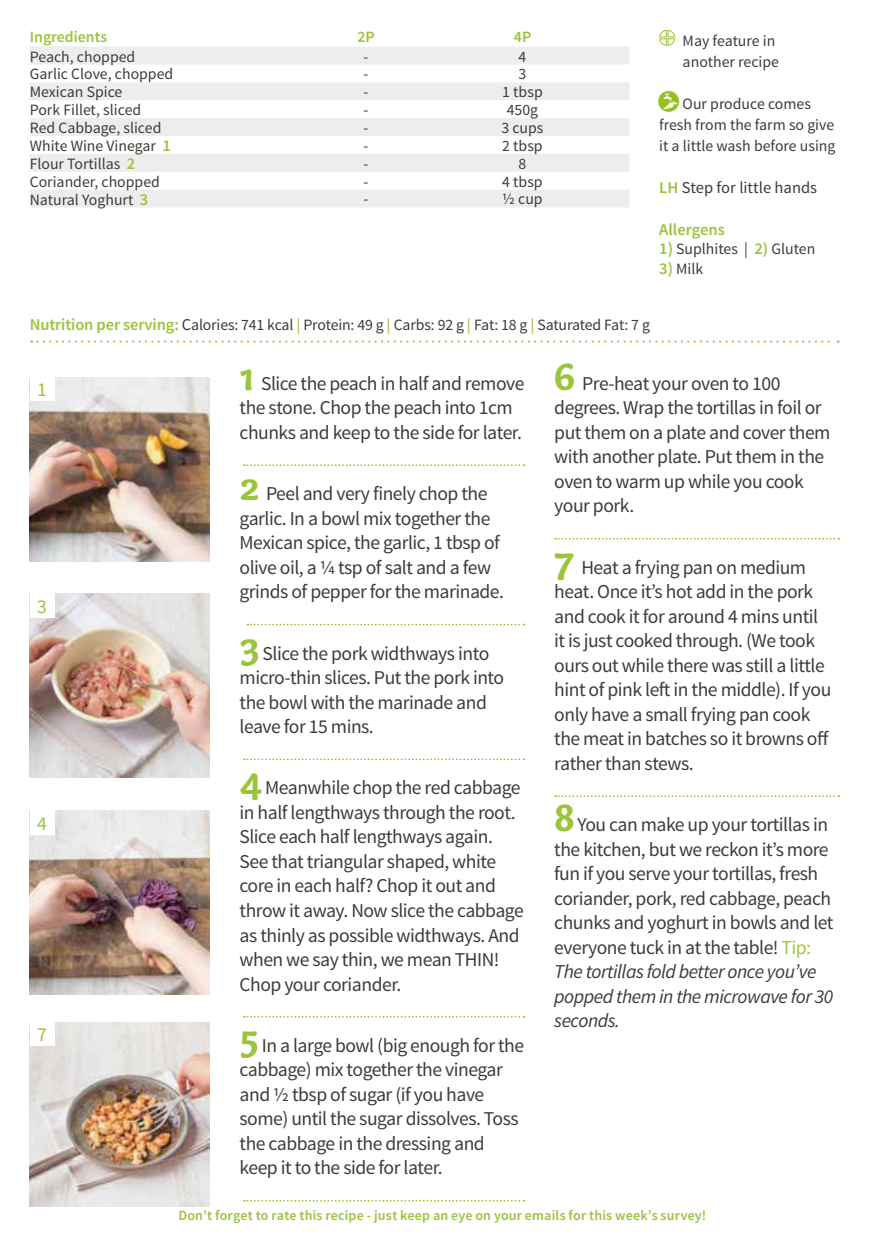
<style>
.page{position:relative;width:869px;height:1241px;background:#fff}
.page>*{position:absolute;margin:0;border:0;box-sizing:border-box;transform-origin:0 0}
.t1{font:19.6px/24.5px "Source Sans Pro";letter-spacing:-.025em;color:#3c3c3b}
.t2{font:19.6px "Source Sans Pro";color:#9ac43a}
.t3{font:16.45px "Source Sans Pro";color:#3c3c3b}
.t4{font:600 16.45px "Source Sans Pro";color:#9ac43a}
.t5{font:15.75px/21px "Source Sans Pro";color:#3c3c3b}
.t6{font:600 15.75px "Source Sans Pro";color:#9ac43a}
.t7{font:600 14px "Source Sans Pro";letter-spacing:.015em;color:#9ac43a}
.s1{font-weight:600;font-size:16.45px;color:#9ac43a}
.s2{font-weight:600;color:#9ac43a}
.s3{font-size:16.45px}
.s4{font-weight:600;color:#a6c94f}
.s5{font-family:"Capucine Basic";font-weight:700;font-size:41.12px;color:#9ac43a}
.s6{color:#a2c73a}
.s7{font-style:italic}
</style>
<div class="page">
<img style="left:30px;top:1022px;width:180px;height:183px">
<img style="left:30px;top:810px;width:180px;height:183px">
<img style="left:30px;top:377px;width:180px;height:184px">
<img style="left:30px;top:593px;width:180px;height:184px">
<svg style="left:30px;top:47px;width:599px;height:160px;fill:#ededed"></svg>
<div style="left:30px;top:376px;width:25px;height:25px;background:#fff"></div>
<div style="left:30px;top:593px;width:25px;height:25px;background:#fff"></div>
<div style="left:30px;top:810px;width:25px;height:25px;background:#fff"></div>
<div style="left:30px;top:1020px;width:25px;height:25px;background:#fff"></div>
<svg style="left:244px;top:464px;width:280px;height:2px"></svg>
<svg style="left:247px;top:623px;width:277px;height:2px"></svg>
<svg style="left:244px;top:758px;width:280px;height:2px"></svg>
<svg style="left:244px;top:1016px;width:280px;height:1px"></svg>
<svg style="left:244px;top:1199px;width:280px;height:2px"></svg>
<svg style="left:555px;top:538px;width:283px;height:1px"></svg>
<svg style="left:555px;top:795px;width:283px;height:2px"></svg>
<svg style="left:659px;top:29px;width:16px;height:17px"></svg>
<svg style="left:658px;top:91px;width:21px;height:21px"></svg>
<svg style="left:31px;top:340px;width:807px;height:2px"></svg>
<p class="t6" style="left:30px;top:26px;width:79px">Ingredients</p>
<p class="t6" style="left:357px;top:26px;width:19px">2P</p>
<p class="t6" style="left:513px;top:26px;width:19px">4P</p>
<p class="t5" style="left:30px;top:46px;width:107px">Peach, chopped</p>
<p class="t5" style="left:363px;top:46px;width:6px">-</p>
<p class="t5" style="left:518px;top:46px;width:9px">4</p>
<p class="t5" style="left:30px;top:64px;width:145px">Garlic Clove, chopped</p>
<p class="t5" style="left:363px;top:64px;width:6px">-</p>
<p class="t5" style="left:518px;top:64px;width:9px">3</p>
<p class="t5" style="left:30px;top:82px;width:94px">Mexican Spice</p>
<p class="t5" style="left:363px;top:82px;width:6px">-</p>
<p class="t5" style="left:502px;top:82px;width:42px">1 tbsp</p>
<p class="t5" style="left:30px;top:100px;width:113px">Pork Fillet, sliced</p>
<p class="t5" style="left:363px;top:100px;width:6px">-</p>
<p class="t5" style="left:506px;top:100px;width:33px">450g</p>
<p class="t5" style="left:30px;top:117px;width:133px">Red Cabbage, sliced</p>
<p class="t5" style="left:363px;top:117px;width:6px">-</p>
<p class="t5" style="left:501px;top:117px;width:44px">3 cups</p>
<p class="t5" style="left:30px;top:136px;width:142px">White Wine Vinegar <span class="s1">1</span></p>
<p class="t5" style="left:363px;top:135px;width:6px">-</p>
<p class="t5" style="left:502px;top:135px;width:42px">2 tbsp</p>
<p class="t5" style="left:30px;top:153px;width:107px">Flour Tortillas <span class="s1">2</span></p>
<p class="t5" style="left:363px;top:153px;width:6px">-</p>
<p class="t5" style="left:518px;top:153px;width:9px">8</p>
<p class="t5" style="left:30px;top:171px;width:132px">Coriander, chopped</p>
<p class="t5" style="left:363px;top:171px;width:6px">-</p>
<p class="t5" style="left:502px;top:171px;width:42px">4 tbsp</p>
<p class="t5" style="left:30px;top:189px;width:120px">Natural Yoghurt <span class="s1">3</span></p>
<p class="t5" style="left:363px;top:189px;width:6px">-</p>
<p class="t5" style="left:502px;top:189px;width:42px">½ cup</p>
<p class="t5" style="left:682px;top:30px;width:98px">May feature in another recipe</p>
<p class="t5" style="left:659px;top:93px;width:178px;text-align:center">Our produce comes<br>fresh from the farm so give it a little wash before using</p>
<p class="t3" style="left:659px;top:177px;width:159px"><span class="s2">LH</span> Step for little hands</p>
<p class="t4" style="left:659px;top:219px;width:67px">Allergens</p>
<p class="t5" style="left:659px;top:239px;width:158px"><span class="s1">1)</span> Suplhites | <span class="s1">2)</span> Gluten</p>
<p class="t5" style="left:659px;top:258px;width:46px"><span class="s1">3)</span> Milk</p>
<p class="t5" style="left:30px;top:314px;width:621px"><span class="s1">Nutrition per serving:</span> <span class="s3">C</span>alories: 741 kcal <span class="s4">|</span> Protein: 49 g <span class="s4">|</span> Carbs: 92 g <span class="s4">|</span> Fat: 18 g <span class="s4">|</span> Saturated Fat: 7 g</p>
<p class="t2" style="left:37px;top:377px;width:11px">1</p>
<p class="t2" style="left:37px;top:594px;width:11px">3</p>
<p class="t2" style="left:37px;top:811px;width:11px">4</p>
<p class="t2" style="left:37px;top:1022px;width:11px">7</p>
<p class="t1" style="left:239px;top:371px;width:286px"><span class="s5">1</span> Slice the peach in half and remove the stone. Chop the peach into 1cm chunks and keep to the side for later.</p>
<p class="t1" style="left:239px;top:481px;width:266px"><span class="s5">2</span> Peel and very finely chop the garlic. In a bowl mix together the<br>Mexican spice, the garlic, 1 tbsp of olive oil, a ¼ tsp of salt and a few grinds of pepper for the marinade.</p>
<p class="t1" style="left:239px;top:641px;width:266px"><span class="s5">3</span> Slice the pork widthways into micro-thin slices. Put the pork into the bowl with the marinade and leave for 15 mins.</p>
<p class="t1" style="left:239px;top:775px;width:285px"><span class="s5">4</span> Meanwhile chop the red cabbage in half lengthways through the root.<br>Slice each half lengthways again.<br>See that triangular shaped, white core in each half? Chop it out and throw it away. Now slice the cabbage as thinly as possible widthways. And when we say thin, we mean THIN!<br>Chop your coriander.</p>
<p class="t1" style="left:239px;top:1033px;width:286px"><span class="s5">5</span> In a large bowl (big enough for the cabbage) mix together the vinegar and ½ tbsp of sugar (if you have some) until the sugar dissolves. Toss the cabbage in the dressing and keep it to the side for later.</p>
<p class="t1" style="left:554px;top:371px;width:277px"><span class="s5">6</span> Pre-heat your oven to 100 degrees. Wrap the tortillas in foil or put them on a plate and cover them with another plate. Put them in the oven to warm up while you cook your pork.</p>
<p class="t1" style="left:554px;top:555px;width:278px"><span class="s5">7</span> Heat a frying pan on medium heat. Once it’s hot add in the pork and cook it for around 4 mins until it is just cooked through. (We took ours out while there was still a little hint of pink left in the middle). If you only have a small frying pan cook the meat in batches so it browns off rather than stews.</p>
<p class="t1" style="left:554px;top:812px;width:280px"><span class="s5">8</span> You can make up your tortillas in the kitchen, but we reckon it’s more fun if you serve your tortillas, fresh coriander, pork, red cabbage, peach chunks and yoghurt in bowls and let everyone tuck in at the table! <span class="s6">Tip:<br></span><span class="s7">The tortillas fold better once you’ve popped them in the microwave for 30 seconds.</span></p>
<p class="t7" style="left:178px;top:1206px;width:529px">Don’t forget to rate this recipe - just keep an eye on your emails for this week’s survey!</p>
</div>
